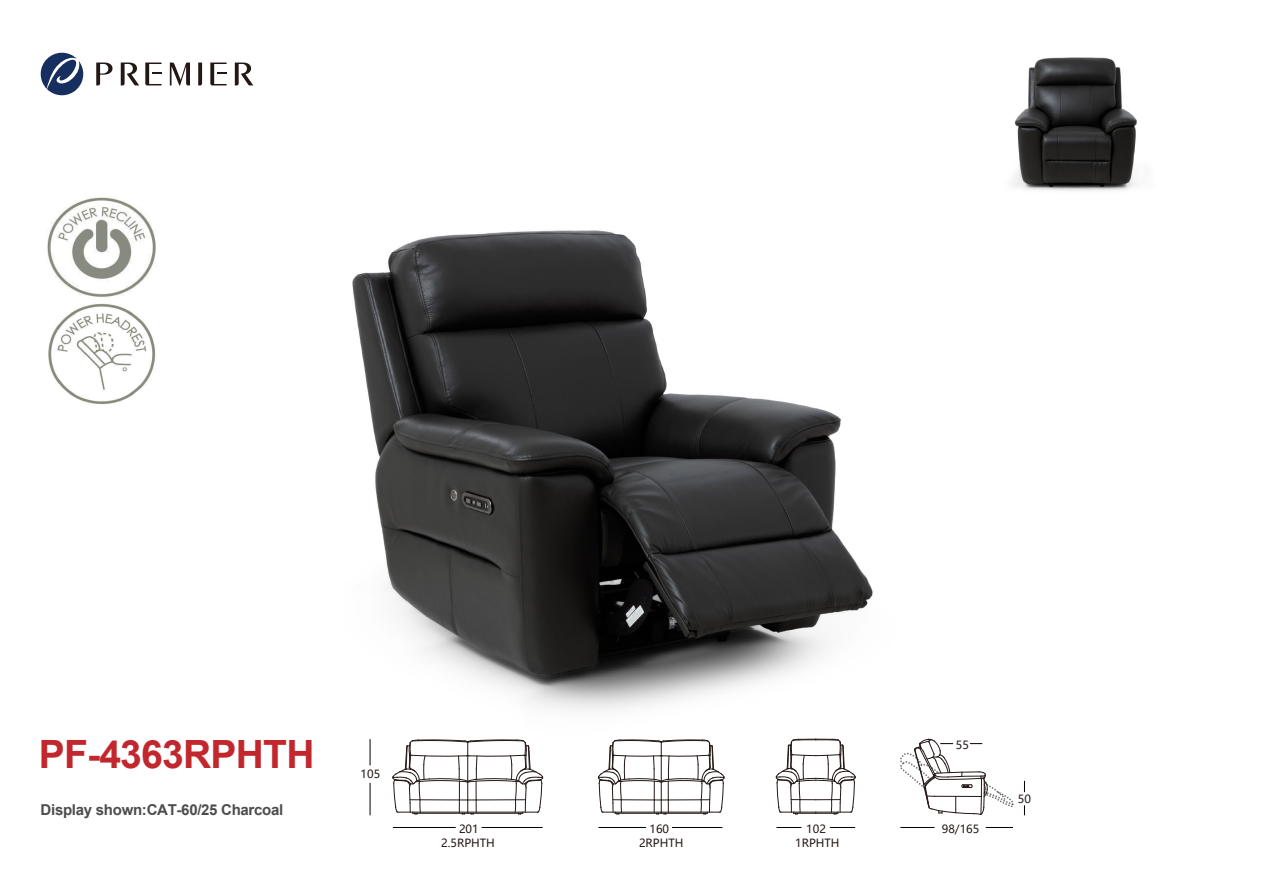
<style>
.page{position:relative;width:1263px;height:893px;background:#fff}
.page>*{position:absolute;margin:0;border:0;box-sizing:border-box;transform-origin:0 0}
.t1{font:700 39px "Arial";letter-spacing:-.02em;color:#c1272d}
.t2{font:700 15px "Arial";letter-spacing:-.02em;color:#4d4d4d}
.t3{font:11.25px/14.5px "Microsoft Ya Hei";color:#231815;text-align:center}
</style>
<div class="page">
<svg style="left:41px;top:53px;width:42px;height:42px"></svg>
<svg style="left:96px;top:63px;width:16px;height:22px"></svg>
<svg style="left:121px;top:63px;width:18px;height:22px"></svg>
<svg style="left:370px;top:739px;width:1px;height:26px"></svg>
<hr style="left:370px;top:783px;width:1px;height:32px;background:#000">
<hr style="left:393px;top:827px;width:63px;height:1px;background:#000">
<hr style="left:481px;top:827px;width:62px;height:1px;background:#000">
<hr style="left:598px;top:827px;width:48px;height:1px;background:#000">
<hr style="left:672px;top:827px;width:50px;height:1px;background:#000">
<svg style="left:776px;top:827px;width:25px;height:1px"></svg>
<svg style="left:830px;top:827px;width:25px;height:1px"></svg>
<img style="left:1047px;top:57px;width:90px;height:134px">
<img style="left:145px;top:58px;width:902px;height:652px">
<img style="left:48px;top:300px;width:125px;height:106px">
<img style="left:47px;top:189px;width:124px;height:111px">
<svg style="left:775px;top:738px;width:81px;height:76px"></svg>
<svg style="left:392px;top:739px;width:152px;height:75px"></svg>
<svg style="left:598px;top:739px;width:127px;height:75px"></svg>
<hr style="left:900px;top:827px;width:34px;height:1px;background:#000">
<svg style="left:986px;top:827px;width:27px;height:1px"></svg>
<svg style="left:900px;top:738px;width:114px;height:77px"></svg>
<h1 class="t1" style="left:39px;top:727px;width:277px">PF-4363RPHTH</h1>
<h2 class="t2" style="left:41px;top:799px;width:244px">Display shown:CAT-60/25 Charcoal</h2>
<p class="t3" style="left:361px;top:767px;width:21px">105</p>
<p class="t3" style="left:441px;top:821px;width:55px">201<br>2.5RPHTH</p>
<p class="t3" style="left:956px;top:737px;width:15px">55</p>
<p class="t3" style="left:649px;top:821px;width:21px">160</p>
<p class="t3" style="left:806px;top:821px;width:21px">102</p>
<p class="t3" style="left:942px;top:821px;width:39px">98/165</p>
<p class="t3" style="left:639px;top:836px;width:46px">2RPHTH</p>
<p class="t3" style="left:795px;top:836px;width:46px">1RPHTH</p>
<p class="t3" style="left:1018px;top:791px;width:15px">50</p>
</div>
